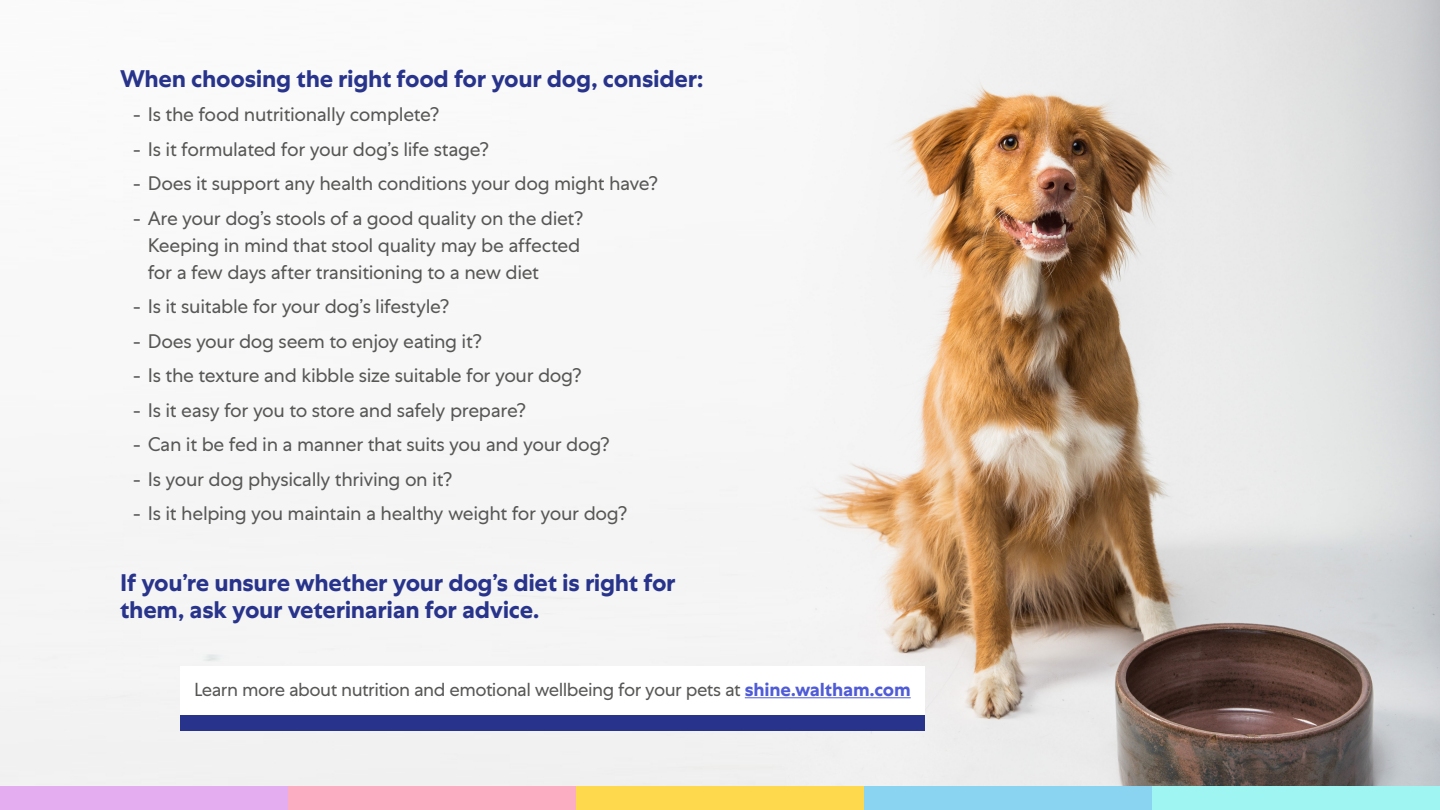
<style>
.page{position:relative;width:1440px;height:810px;background:#fff}
.page>*{position:absolute;margin:0;border:0;box-sizing:border-box;transform-origin:0 0}
.t1{font:700 24px/27px "Mars Centra";letter-spacing:-.015em;color:#28348b}
.t2{font:19.5px/27px "Mars Centra";letter-spacing:-.02em;color:#575756}
.t3{font:18.75px "Mars Centra";letter-spacing:-.03em;color:#575756}
.s1{font-weight:700;color:#4f5cd6}
</style>
<div class="page">
<img style="left:0;top:0;width:1440px;height:786px">
<div style="left:0;top:786px;width:288px;height:24px;background:#e3adf0"></div>
<div style="left:288px;top:786px;width:288px;height:24px;background:#fcadc2"></div>
<div style="left:576px;top:786px;width:288px;height:24px;background:#ffd94d"></div>
<div style="left:864px;top:786px;width:288px;height:24px;background:#8ad4f2"></div>
<div style="left:1152px;top:786px;width:288px;height:24px;background:#9ef5f2"></div>
<div style="left:180px;top:666px;width:745px;height:50px;background:#fff"></div>
<hr style="left:745px;top:697px;width:166px;height:1px;background:#4f5cd6">
<div style="left:180px;top:716px;width:149px;height:15px;background:#28348b"></div>
<div style="left:329px;top:716px;width:149px;height:15px;background:#28348b"></div>
<div style="left:478px;top:716px;width:149px;height:15px;background:#28348b"></div>
<div style="left:627px;top:716px;width:149px;height:15px;background:#28348b"></div>
<div style="left:776px;top:716px;width:149px;height:15px;background:#28348b"></div>
<p class="t1" style="left:120px;top:65px;width:585px">When choosing the right food for your dog, consider:</p>
<p class="t2" style="left:133px;top:101px;width:308px">- Is the food nutritionally complete?</p>
<p class="t2" style="left:133px;top:135px;width:358px">- Is it formulated for your dog’s life stage?</p>
<p class="t2" style="left:133px;top:170px;width:527px">- Does it support any health conditions your dog might have?</p>
<p class="t2" style="left:148px;top:204px;width:437px;text-indent:-15px">- Are your dog’s stools of a good quality on the diet?<br>Keeping in mind that stool quality may be affected for a few days after transitioning to a new diet</p>
<p class="t2" style="left:133px;top:293px;width:318px">- Is it suitable for your dog’s lifestyle?</p>
<p class="t2" style="left:133px;top:327px;width:351px">- Does your dog seem to enjoy eating it?</p>
<p class="t2" style="left:133px;top:362px;width:451px">- Is the texture and kibble size suitable for your dog?</p>
<p class="t2" style="left:133px;top:396px;width:395px">- Is it easy for you to store and safely prepare?</p>
<p class="t2" style="left:133px;top:431px;width:479px">- Can it be fed in a manner that suits you and your dog?</p>
<p class="t2" style="left:133px;top:465px;width:321px">- Is your dog physically thriving on it?</p>
<p class="t2" style="left:133px;top:500px;width:496px">- Is it helping you maintain a healthy weight for your dog?</p>
<p class="t1" style="left:120px;top:570px;width:557px">If you’re unsure whether your dog’s diet is right for them, ask your veterinarian for advice.</p>
<p class="t3" style="left:194px;top:679px;width:718px">Learn more about nutrition and emotional wellbeing for your pets at <span class="s1">shine.waltham.com</span></p>
</div>
